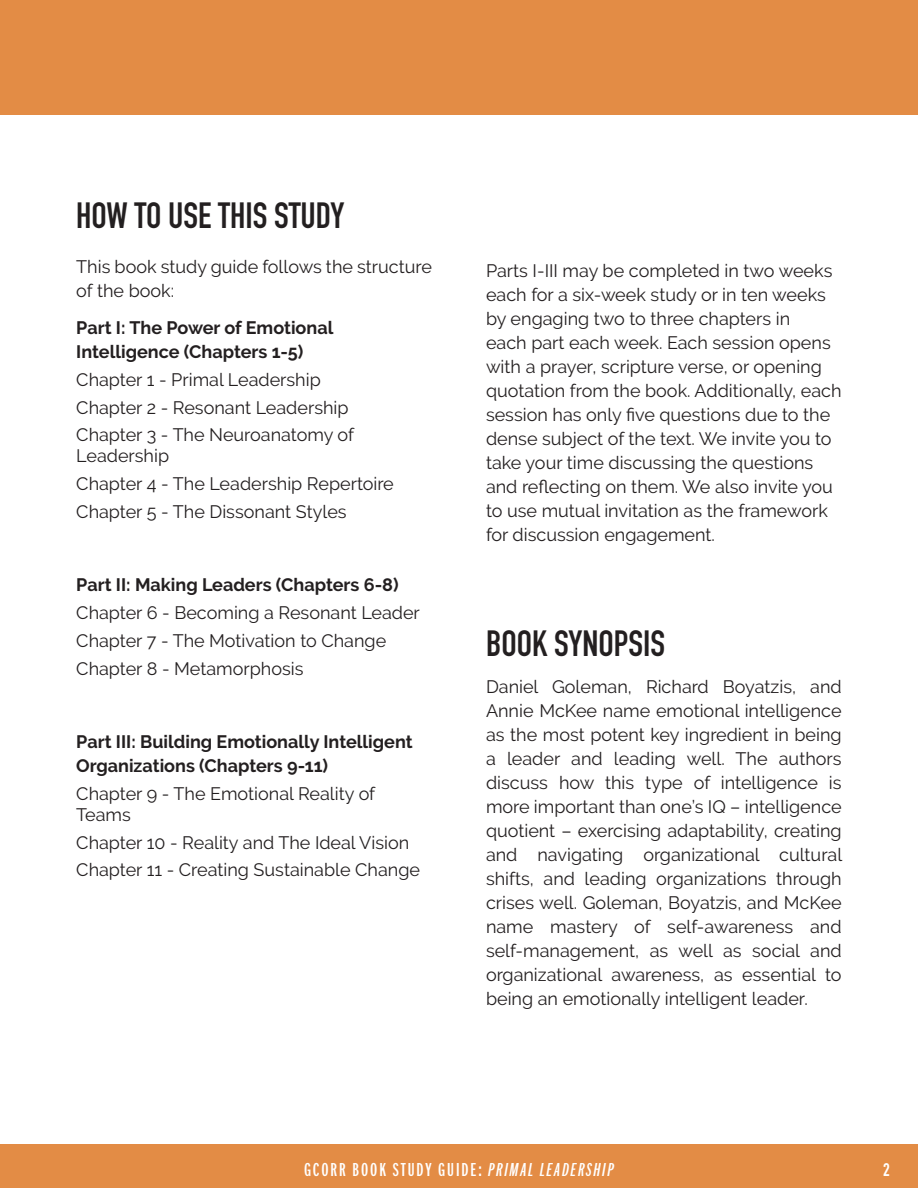
<style>
.page{position:relative;width:918px;height:1188px;background:#fff}
.page>*{position:absolute;margin:0;border:0;box-sizing:border-box;transform-origin:0 0}
.t1{font:700 36px "DIN Condensed";color:#231f20}
.t2{font:500 19.5px "Franklin Comp ITC Pro";letter-spacing:.1em;color:#fff}
.t3{font:18px/24px "Raleway";color:#231f20}
.t4{font:700 18px/24px "Raleway";color:#231f20}
.t5{font:700 18px "DIN Condensed";color:#fff}
.s1{font-style:italic}
</style>
<div class="page">
<div style="left:0;top:0;width:918px;height:114px;background:#e38c45"></div>
<div style="left:0;top:1144px;width:918px;height:44px;background:#e38c45"></div>
<p class="t1" style="left:76px;top:191px;width:270px">HOW TO USE THIS STUDY</p>
<p class="t3" style="left:76px;top:255px;width:357px">This book study guide follows the structure of the book:</p>
<p class="t4" style="left:76px;top:316px;width:259px">Part I: The Power of Emotional<br>Intelligence (Chapters 1-5)</p>
<p class="t3" style="left:76px;top:367px;width:246px">Chapter 1 - Primal Leadership</p>
<p class="t3" style="left:76px;top:395px;width:274px">Chapter 2 - Resonant Leadership</p>
<p class="t3" style="left:76px;top:424px;width:279px;line-height:21px">Chapter 3 - The Neuroanatomy of<br>Leadership</p>
<p class="t3" style="left:76px;top:472px;width:319px">Chapter 4 - The Leadership Repertoire</p>
<p class="t3" style="left:76px;top:499px;width:272px">Chapter 5 - The Dissonant Styles</p>
<p class="t4" style="left:76px;top:573px;width:324px">Part II: Making Leaders (Chapters 6-8)</p>
<p class="t3" style="left:76px;top:601px;width:345px">Chapter 6 - Becoming a Resonant Leader</p>
<p class="t3" style="left:76px;top:628px;width:311px">Chapter 7 - The Motivation to Change</p>
<p class="t3" style="left:76px;top:656px;width:229px">Chapter 8 - Metamorphosis</p>
<p class="t4" style="left:76px;top:730px;width:338px">Part III: Building Emotionally Intelligent<br>Organizations (Chapters 9-11)</p>
<p class="t3" style="left:76px;top:783px;width:300px;line-height:21px">Chapter 9 - The Emotional Reality of<br>Teams</p>
<p class="t3" style="left:76px;top:830px;width:335px">Chapter 10 - Reality and The Ideal Vision</p>
<p class="t3" style="left:76px;top:858px;width:345px">Chapter 11 - Creating Sustainable Change</p>
<p class="t3" style="left:486px;top:258px;width:357px">Parts I-III may be completed in two weeks each for a six-week study or in ten weeks by engaging two to three chapters in<br>each part each week. Each session opens with a prayer, scripture verse, or opening quotation from the book. Additionally, each session has only five questions due to the dense subject of the text. We invite you to take your time discussing the questions and reflecting on them. We also invite you to use mutual invitation as the framework for discussion engagement.</p>
<p class="t1" style="left:486px;top:619px;width:181px">BOOK SYNOPSIS</p>
<p class="t3" style="left:486px;top:675px;width:358px;text-align:justify">Daniel Goleman, Richard Boyatzis, and Annie McKee name emotional intelligence as the most potent key ingredient in being a leader and leading well. The authors discuss how this type of intelligence is more important than one’s IQ – intelligence quotient – exercising adaptability, creating and navigating organizational cultural shifts, and leading organizations through crises well. Goleman, Boyatzis, and McKee name mastery of self-awareness and self-management, as well as social and organizational awareness, as essential to being an emotionally intelligent leader.</p>
<p class="t2" style="left:304px;top:1160px;width:311px">GCORR BOOK STUDY GUIDE: <span class="s1">PRIMAL LEADERSHIP</span></p>
<p class="t5" style="left:883px;top:1157px;width:8px">2</p>
</div>
